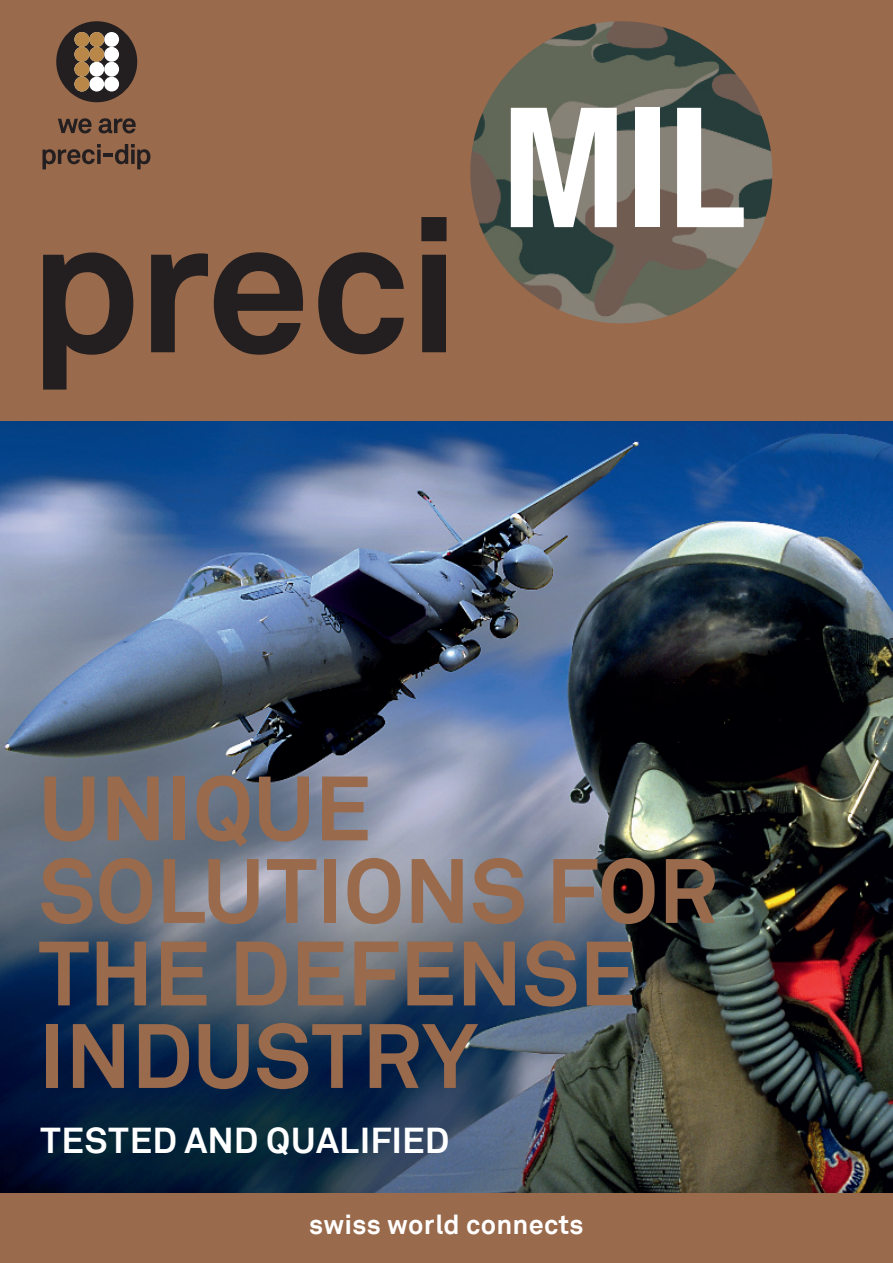
<style>
.page{position:relative;width:893px;height:1263px;background:#fff}
.page>*{position:absolute;margin:0;border:0;box-sizing:border-box;transform-origin:0 0}
.t1{font:700 187.5px "Akkurat";color:#231f20}
.t2{font:700 condensed 167.1px "Helvetica Neue";color:#fff}
.t3{font:700 90px/82.5px "Akkurat";color:#996a4c}
.t4{font:700 36px "Akkurat";color:#fff}
.t5{font:700 27px "Akkurat";letter-spacing:.01em;color:#fff}
</style>
<div class="page">
<img style="left:0;top:421px;width:893px;height:772px">
<div style="left:0;top:0;width:893px;height:421px;background:#996a4c"></div>
<div style="left:0;top:1193px;width:893px;height:70px;background:#996a4c"></div>
<svg style="left:43px;top:144px;width:107px;height:25px"></svg>
<svg style="left:58px;top:118px;width:34px;height:15px"></svg>
<svg style="left:99px;top:118px;width:37px;height:15px"></svg>
<div style="left:56px;top:21px;width:81px;height:81px;background:#231f20;border-radius:50%"></div>
<div style="left:104px;top:47px;width:15px;height:15px;background:#fff;border-radius:50%"></div>
<div style="left:104px;top:32px;width:15px;height:15px;background:#fff;border-radius:50%"></div>
<div style="left:89px;top:62px;width:15px;height:15px;background:#fff;border-radius:50%"></div>
<div style="left:104px;top:62px;width:15px;height:15px;background:#fff;border-radius:50%"></div>
<div style="left:89px;top:77px;width:15px;height:15px;background:#fff;border-radius:50%"></div>
<div style="left:104px;top:77px;width:15px;height:15px;background:#fff;border-radius:50%"></div>
<div style="left:74px;top:32px;width:15px;height:15px;background:#b98747;border-radius:50%"></div>
<div style="left:74px;top:47px;width:15px;height:15px;background:#b98747;border-radius:50%"></div>
<div style="left:89px;top:47px;width:15px;height:15px;background:#b98747;border-radius:50%"></div>
<div style="left:74px;top:62px;width:15px;height:15px;background:#b98747;border-radius:50%"></div>
<div style="left:74px;top:77px;width:15px;height:15px;background:#b98747;border-radius:50%"></div>
<div style="left:89px;top:32px;width:15px;height:15px;background:#b98747;border-radius:50%"></div>
<img style="left:470px;top:21px;width:302px;height:302px;border-radius:50%">
<h1 class="t1" style="left:28px;top:169px;width:434px">preci</h1>
<h2 class="t2" style="left:502px;top:67px;width:246px">MIL</h2>
<p class="t3" style="left:39px;top:766px;width:680px">UNIqUE<br>SOLUTIONS FOR<br>THE DEFENSE<br>INDUSTRY</p>
<p class="t4" style="left:40px;top:1118px;width:411px">TESTED AND qUALIFIED</p>
<p class="t5" style="left:309px;top:1207px;width:276px">swiss world connects</p>
</div>
